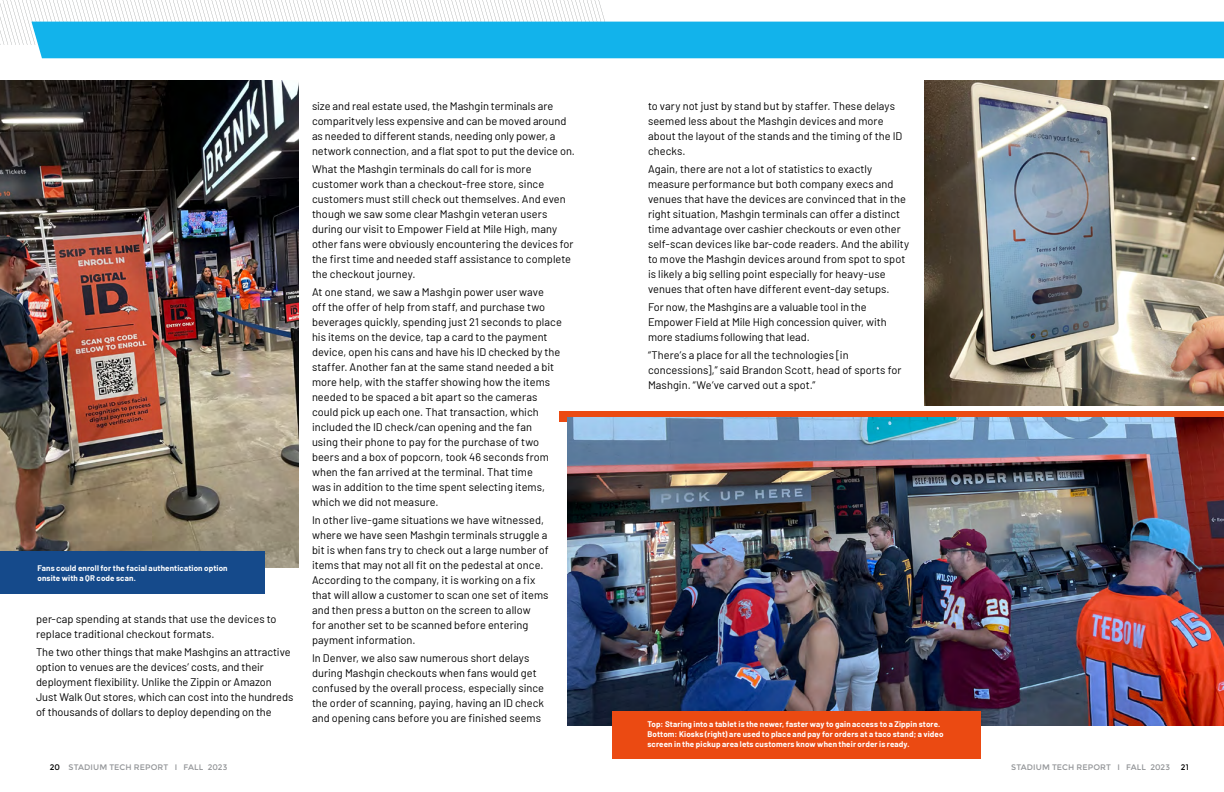
<style>
.page{position:relative;width:1224px;height:792px;background:#fff}
.page>*{position:absolute;margin:0;border:0;box-sizing:border-box;transform-origin:0 0}
.t1{font:11px/15px "Barlow";letter-spacing:.005em;color:#000}
.t2{font:700 8px/10px "Barlow";letter-spacing:.015em;color:#fff}
.t3{font:8px "Montserrat";letter-spacing:.01em;color:#939598}
.t4{font:8px "Montserrat";color:#000}
.s1{color:#000}
</style>
<div class="page">
<svg style="left:0;top:0;width:612px;height:45px"></svg>
<svg style="left:559px;top:411px;width:665px;height:11px;fill:#eb4a12"></svg>
<img style="left:567px;top:418px;width:657px;height:308px">
<img style="left:925px;top:81px;width:299px;height:324px">
<img style="left:0;top:81px;width:299px;height:486px">
<div style="left:31px;top:22px;width:1193px;height:36px;background:#12b3eb"></div>
<div style="left:0;top:552px;width:264px;height:42px;background:#154a8b"></div>
<div style="left:612px;top:711px;width:369px;height:48px;background:#eb4a12"></div>
<p class="t2" style="left:37px;top:562px;width:192px">Fans could enroll for the facial authentication option onsite with a QR code scan.</p>
<p class="t1" style="left:36px;top:611px;width:242px">per-cap spending at stands that use the devices to replace traditional checkout formats.</p>
<p class="t1" style="left:36px;top:644px;width:259px">The two other things that make Mashgins an attractive option to venues are the devices’ costs, and their deployment flexibility. Unlike the Zippin or Amazon Just Walk Out stores, which can cost into the hundreds of thousands of dollars to deploy depending on the</p>
<p class="t1" style="left:312px;top:98px;width:264px">size and real estate used, the Mashgin terminals are comparitvely less expensive and can be moved around as needed to different stands, needing only power, a network connection, and a flat spot to put the device on.</p>
<p class="t1" style="left:312px;top:161px;width:263px">What the Mashgin terminals do call for is more customer work than a checkout-free store, since customers must still check out themselves. And even though we saw some clear Mashgin veteran users during our visit to Empower Field at Mile High, many other fans were obviously encountering the devices for the first time and needed staff assistance to complete the checkout journey.</p>
<p class="t1" style="left:312px;top:284px;width:251px">At one stand, we saw a Mashgin power user wave<br>off the offer of help from staff, and purchase two beverages quickly, spending just 21 seconds to place his items on the device, tap a card to the payment device, open his cans and have his ID checked by the staffer. Another fan at the same stand needed a bit more help, with the staffer showing how the items needed to be spaced a bit apart so the cameras could pick up each one. That transaction, which included the ID check/can opening and the fan<br>using their phone to pay for the purchase of two beers and a box of popcorn, took 46 seconds from when the fan arrived at the terminal. That time<br>was in addition to the time spent selecting items, which we did not measure.</p>
<p class="t1" style="left:312px;top:512px;width:238px">In other live-game situations we have witnessed, where we have seen Mashgin terminals struggle a bit is when fans try to check out a large number of items that may not all fit on the pedestal at once.<br>According to the company, it is working on a fix that will allow a customer to scan one set of items and then press a button on the screen to allow<br>for another set to be scanned before entering payment information.</p>
<p class="t1" style="left:312px;top:650px;width:234px">In Denver, we also saw numerous short delays during Mashgin checkouts when fans would get confused by the overall process, especially since the order of scanning, paying, having an ID check and opening cans before you are finished seems</p>
<p class="t1" style="left:648px;top:98px;width:256px">to vary not just by stand but by staffer. These delays seemed less about the Mashgin devices and more about the layout of the stands and the timing of the ID checks.</p>
<p class="t1" style="left:648px;top:161px;width:263px">Again, there are not a lot of statistics to exactly measure performance but both company execs and venues that have the devices are convinced that in the right situation, Mashgin terminals can offer a distinct time advantage over cashier checkouts or even other self-scan devices like bar-code readers. And the ability to move the Mashgin devices around from spot to spot is likely a big selling point especially for heavy-use venues that often have different event-day setups.</p>
<p class="t1" style="left:648px;top:299px;width:240px">For now, the Mashgins are a valuable tool in the<br>Empower Field at Mile High concession quiver, with more stadiums following that lead.</p>
<p class="t1" style="left:648px;top:347px;width:255px">“There’s a place for all the technologies [in concessions],” said Brandon Scott, head of sports for<br>Mashgin. “We’ve carved out a spot.”</p>
<p class="t2" style="left:647px;top:719px;width:298px">Top: Staring into a tablet is the newer, faster way to gain access to a Zippin store.<br>Bottom: Kiosks (right) are used to place and pay for orders at a taco stand; a video screen in the pickup area lets customers know when their order is ready.</p>
<p class="t3" style="left:50px;top:763px;width:179px"><span class="s1">20</span> STADIUM TECH REPORT I FALL 2023</p>
<p class="t3" style="left:1011px;top:763px;width:160px">STADIUM TECH REPORT I FALL 2023</p>
<p class="t4" style="left:1181px;top:763px;width:9px">21</p>
</div>
